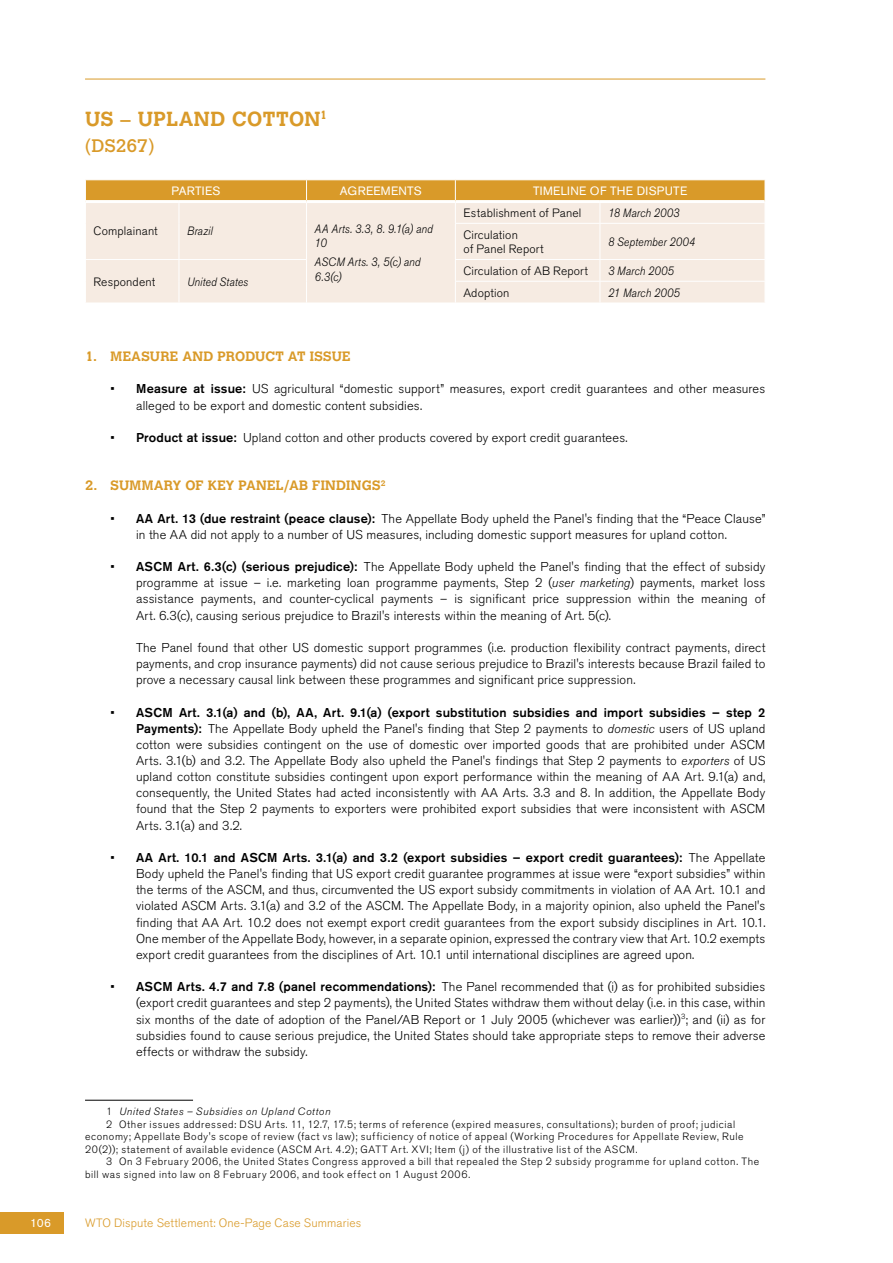
<style>
.page{position:relative;width:893px;height:1263px;background:#fff}
.page>*{position:absolute;margin:0;border:0;box-sizing:border-box;transform-origin:0 0}
.t1{font:700 20.25px "Calvert MT Std";letter-spacing:.02em;color:#d99a29}
.t2{font:18px "Calvert MT Std";color:#d99a29}
.t3{font:700 13.5px "Calvert MT Std";letter-spacing:.015em;color:#d99a29}
.t4{font:300 12.75px/16.2px "Akzidenz Grotesk BE";letter-spacing:.01em;color:#000;text-align:justify}
.t5{font:italic 300 12px/14.4px "Akzidenz Grotesk BE";letter-spacing:.015em;color:#000;scale:.9 1}
.t6{font:300 12px/14.4px "Akzidenz Grotesk BE";letter-spacing:.01em;color:#000}
.t7{font:300 12px "Akzidenz Grotesk BE";letter-spacing:.015em;color:#d99a29}
.t8{font:12px "Akzidenz Grotesk BE";letter-spacing:.025em;color:#fff}
.t9{font:300 10.5px "Akzidenz Grotesk BE";letter-spacing:.055em;color:#000}
.t10{font:italic 300 10.5px "Akzidenz Grotesk BE";letter-spacing:.055em;color:#000}
.s1{font-weight:500}
.s2{font-style:italic}
.s3{font-style:normal}
</style>
<div class="page">
<div style="left:0;top:1212px;width:64px;height:21px;background:#d99a29"></div>
<hr style="left:85px;top:79px;width:680px;height:1px;background:#d99a29">
<div style="left:86px;top:223px;width:679px;height:80px;background:#f6ebe2"></div>
<hr style="left:179px;top:223px;width:1px;height:36px;background:#fff">
<hr style="left:455px;top:223px;width:145px;height:1px;background:#fff">
<hr style="left:600px;top:223px;width:165px;height:1px;background:#fff">
<hr style="left:600px;top:224px;width:1px;height:35px;background:#fff">
<hr style="left:85px;top:259px;width:94px;height:1px;background:#fff">
<hr style="left:179px;top:259px;width:128px;height:1px;background:#fff">
<svg style="left:179px;top:260px;width:1px;height:43px"></svg>
<hr style="left:455px;top:259px;width:145px;height:1px;background:#fff">
<hr style="left:600px;top:259px;width:165px;height:1px;background:#fff">
<hr style="left:455px;top:281px;width:145px;height:1px;background:#fff">
<hr style="left:600px;top:281px;width:165px;height:1px;background:#fff">
<svg style="left:600px;top:260px;width:1px;height:43px"></svg>
<hr style="left:306px;top:223px;width:1px;height:36px;background:#fff">
<hr style="left:455px;top:224px;width:1px;height:35px;background:#fff">
<svg style="left:306px;top:260px;width:1px;height:43px"></svg>
<svg style="left:455px;top:260px;width:1px;height:43px"></svg>
<svg style="left:85px;top:180px;width:680px;height:43px;background:#e7c387"></svg>
<hr style="left:86px;top:200px;width:93px;height:3px;background:#fff">
<hr style="left:179px;top:200px;width:128px;height:3px;background:#fff">
<hr style="left:307px;top:200px;width:148px;height:3px;background:#fff">
<hr style="left:455px;top:200px;width:145px;height:3px;background:#fff">
<hr style="left:600px;top:200px;width:165px;height:3px;background:#fff">
<hr style="left:85px;top:1100px;width:108px;height:1px;background:#000">
<h1 class="t1" style="left:85px;top:106px;width:243px">US – UPLAND COTTON<sup>1</sup></h1>
<h2 class="t2" style="left:85px;top:135px;width:71px">(DS267)</h2>
<p class="t8" style="left:171px;top:184px;width:50px">PARTIES</p>
<p class="t8" style="left:340px;top:184px;width:84px">AGREEMENTS</p>
<p class="t8" style="left:533px;top:184px;width:156px">TIMELINE OF THE DISPUTE</p>
<p class="t6" style="left:94px;top:224px;width:66px">Complainant</p>
<p class="t5" style="left:187px;top:224px;width:30px">Brazil</p>
<p class="t5" style="left:315px;top:222px;width:133px">AA Arts. 3.3, 8. 9.1(a) and<br>10</p>
<p class="t5" style="left:315px;top:255px;width:119px">ASCM Arts. 3, 5(c) and<br>6.3(c)</p>
<p class="t6" style="left:463px;top:206px;width:119px">Establishment of Panel</p>
<p class="t5" style="left:608px;top:206px;width:81px">18 March 2003</p>
<p class="t6" style="left:463px;top:228px;width:82px">Circulation<br>of Panel Report</p>
<p class="t5" style="left:608px;top:235px;width:98px">8 September 2004</p>
<p class="t6" style="left:463px;top:264px;width:126px">Circulation of AB Report</p>
<p class="t5" style="left:608px;top:264px;width:75px">3 March 2005</p>
<p class="t6" style="left:463px;top:285px;width:47px">Adoption</p>
<p class="t5" style="left:608px;top:285px;width:81px">21 March 2005</p>
<p class="t6" style="left:94px;top:275px;width:63px">Respondent</p>
<p class="t5" style="left:187px;top:275px;width:69px">United States</p>
<p class="t3" style="left:85px;top:348px;width:267px">1. MEASURE AND PRODUCT AT ISSUE</p>
<p class="t4" style="left:136px;top:381px;width:631px;text-indent:-26px">• <span class="s1">Measure at issue:</span> US agricultural “domestic support” measures, export credit guarantees and other measures alleged to be export and domestic content subsidies.</p>
<p class="t4" style="left:111px;top:430px;width:519px">• <span class="s1">Product at issue:</span> Upland cotton and other products covered by export credit guarantees.</p>
<p class="t3" style="left:85px;top:477px;width:302px">2. SUMMARY OF KEY PANEL/AB FINDINGS<sup>2</sup></p>
<p class="t4" style="left:136px;top:510px;width:631px;text-indent:-26px">• <span class="s1">AA Art. 13 (due restraint (peace clause):</span> The Appellate Body upheld the Panel's finding that the “Peace Clause” in the AA did not apply to a number of US measures, including domestic support measures for upland cotton.</p>
<p class="t4" style="left:136px;top:559px;width:631px;text-indent:-26px">• <span class="s1">ASCM Art. 6.3(c) (serious prejudice):</span> The Appellate Body upheld the Panel's finding that the effect of subsidy programme at issue – i.e. marketing loan programme payments, Step 2 (<span class="s2">user marketing</span>) payments, market loss assistance payments, and counter-cyclical payments – is significant price suppression within the meaning of Art. 6.3(c), causing serious prejudice to Brazil's interests within the meaning of Art. 5(c).</p>
<p class="t4" style="left:136px;top:640px;width:631px">The Panel found that other US domestic support programmes (i.e. production flexibility contract payments, direct payments, and crop insurance payments) did not cause serious prejudice to Brazil's interests because Brazil failed to prove a necessary causal link between these programmes and significant price suppression.</p>
<p class="t4" style="left:136px;top:704px;width:631px;text-indent:-26px">• <span class="s1">ASCM Art. 3.1(a) and (b), AA, Art. 9.1(a) (export substitution subsidies and import subsidies – step 2<br>Payments):</span> The Appellate Body upheld the Panel's finding that Step 2 payments to <span class="s2">domestic</span> users of US upland cotton were subsidies contingent on the use of domestic over imported goods that are prohibited under ASCM Arts. 3.1(b) and 3.2. The Appellate Body also upheld the Panel's findings that Step 2 payments to <span class="s2">exporters</span> of US upland cotton constitute subsidies contingent upon export performance within the meaning of AA Art. 9.1(a) and, consequently, the United States had acted inconsistently with AA Arts. 3.3 and 8. In addition, the Appellate Body found that the Step 2 payments to exporters were prohibited export subsidies that were inconsistent with ASCM Arts. 3.1(a) and 3.2.</p>
<p class="t4" style="left:136px;top:850px;width:631px;text-indent:-26px">• <span class="s1">AA Art. 10.1 and ASCM Arts. 3.1(a) and 3.2 (export subsidies – export credit guarantees):</span> The Appellate Body upheld the Panel's finding that US export credit guarantee programmes at issue were “export subsidies” within the terms of the ASCM, and thus, circumvented the US export subsidy commitments in violation of AA Art. 10.1 and violated ASCM Arts. 3.1(a) and 3.2 of the ASCM. The Appellate Body, in a majority opinion, also upheld the Panel's finding that AA Art. 10.2 does not exempt export credit guarantees from the export subsidy disciplines in Art. 10.1.<br>One member of the Appellate Body, however, in a separate opinion, expressed the contrary view that Art. 10.2 exempts export credit guarantees from the disciplines of Art. 10.1 until international disciplines are agreed upon.</p>
<p class="t4" style="left:136px;top:979px;width:631px;text-indent:-26px">• <span class="s1">ASCM Arts. 4.7 and 7.8 (panel recommendations):</span> The Panel recommended that (i) as for prohibited subsidies (export credit guarantees and step 2 payments), the United States withdraw them without delay (i.e. in this case, within six months of the date of adoption of the Panel/AB Report or 1 July 2005 (whichever was earlier))<sup>3</sup>; and (ii) as for subsidies found to cause serious prejudice, the United States should take appropriate steps to remove their adverse effects or withdraw the subsidy.</p>
<p class="t10" style="left:106px;top:1105px;width:226px"><span class="s3">1</span> United States – Subsidies on Upland Cotton</p>
<p class="t9" style="left:106px;top:1118px;width:630px">2 Other issues addressed: DSU Arts. 11, 12.7, 17.5; terms of reference (expired measures, consultations); burden of proof; judicial</p>
<p class="t9" style="left:85px;top:1130px;width:660px">economy; Appellate Body's scope of review (fact vs law); sufficiency of notice of appeal (Working Procedures for Appellate Review, Rule</p>
<p class="t9" style="left:85px;top:1143px;width:554px">20(2)); statement of available evidence (ASCM Art. 4.2); GATT Art. XVI; Item (j) of the illustrative list of the ASCM.</p>
<p class="t9" style="left:106px;top:1156px;width:654px">3 On 3 February 2006, the United States Congress approved a bill that repealed the Step 2 subsidy programme for upland cotton. The</p>
<p class="t9" style="left:85px;top:1168px;width:387px">bill was signed into law on 8 February 2006, and took effect on 1 August 2006.</p>
<p class="t8" style="left:30px;top:1216px;width:22px">106</p>
<p class="t7" style="left:85px;top:1216px;width:278px">WTO Dispute Settlement: One-Page Case Summaries</p>
</div>
